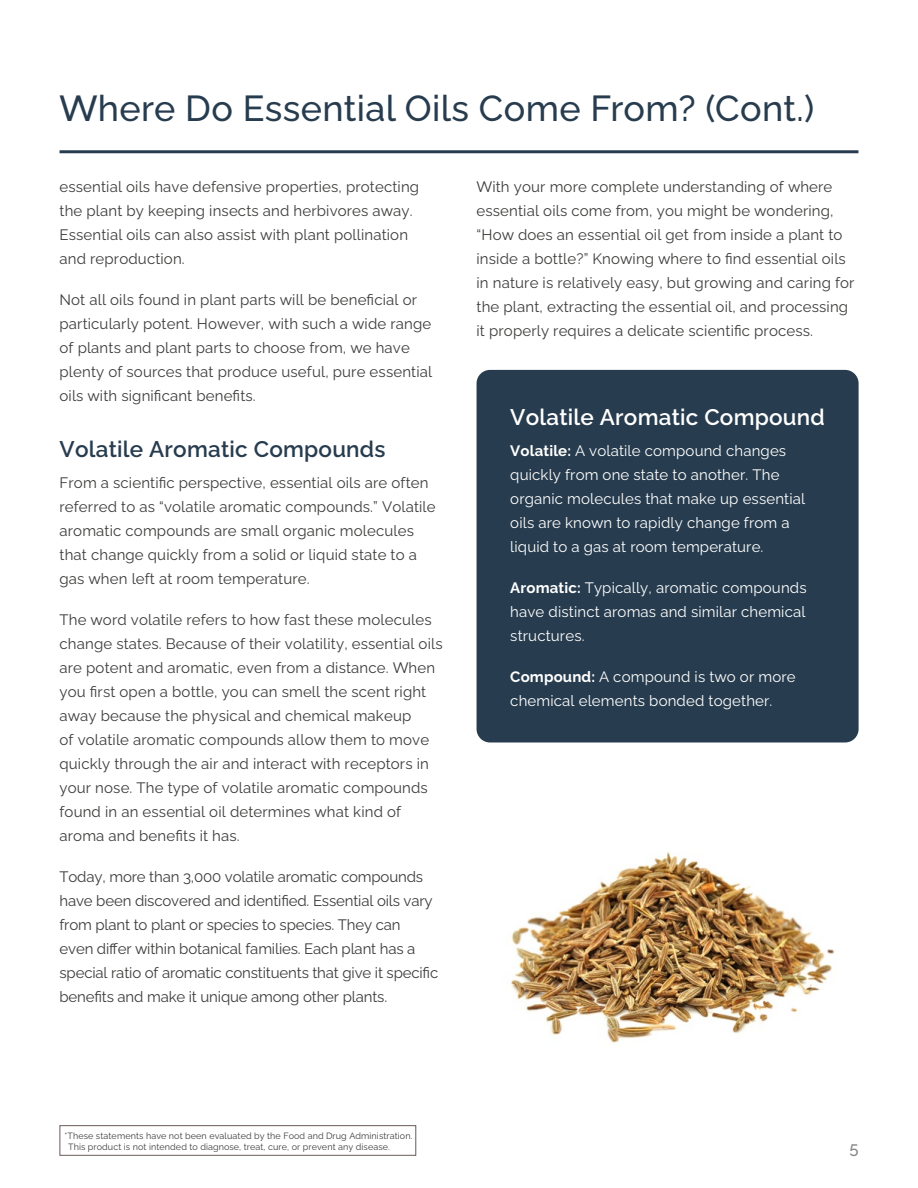
<style>
.page{position:relative;width:918px;height:1188px;background:#fff}
.page>*{position:absolute;margin:0;border:0;box-sizing:border-box;transform-origin:0 0}
.t1{font:500 36px "Ralewayd T";letter-spacing:.01em;color:#273c4e}
.t2{font:600 22.5px "Ralewayd T";letter-spacing:.01em;color:#273c4e}
.t3{font:600 22.5px "Ralewayd T";letter-spacing:.01em;color:#fff}
.t4{font:500 16.5px "Ralewayd T";color:#878585}
.t5{font:15px/24px "Ralewayd T";letter-spacing:.01em;color:#3c3c3b}
.t6{font:15px/24px "Ralewayd T";letter-spacing:.01em;color:#fff}
.t7{font:15px/24px "Ralewayd T";letter-spacing:-.01em;color:#3c3c3b}
.t8{font:9px/11.4px "Ralewayd T";letter-spacing:.01em;color:#3c3c3b}
.s1{font-weight:700}
</style>
<div class="page">
<div style="left:60px;top:1125px;width:356px;height:31px;border:1px solid #685b55"></div>
<hr style="left:60px;top:150px;width:798px;height:3px;background:#273c4e">
<div style="left:477px;top:370px;width:382px;height:372px;background:#273c4e;border-radius:14px"></div>
<img style="left:511px;top:852px;width:324px;height:191px">
<h1 class="t1" style="left:60px;top:80px;width:756px">Where Do Essential Oils Come From? (Cont.)</h1>
<p class="t5" style="left:60px;top:173px;width:361px">essential oils have defensive properties, protecting the plant by keeping insects and herbivores away.<br>Essential oils can also assist with plant pollination and reproduction.</p>
<p class="t5" style="left:60px;top:286px;width:374px">Not all oils found in plant parts will be beneficial or particularly potent. However, with such a wide range of plants and plant parts to choose from, we have plenty of sources that produce useful, pure essential oils with significant benefits.</p>
<h2 class="t2" style="left:60px;top:432px;width:328px">Volatile Aromatic Compounds</h2>
<p class="t5" style="left:60px;top:469px;width:378px">From a scientific perspective, essential oils are often referred to as “volatile aromatic compounds.” Volatile aromatic compounds are small organic molecules that change quickly from a solid or liquid state to a gas when left at room temperature.</p>
<p class="t5" style="left:60px;top:606px;width:385px">The word volatile refers to how fast these molecules change states. Because of their volatility, essential oils are potent and aromatic, even from a distance. When you first open a bottle, you can smell the scent right away because the physical and chemical makeup<br>of volatile aromatic compounds allow them to move quickly through the air and interact with receptors in your nose. The type of volatile aromatic compounds found in an essential oil determines what kind of aroma and benefits it has.</p>
<p class="t7" style="left:60px;top:863px;width:380px">Today, more than 3,000 volatile aromatic compounds have been discovered and identified. Essential oils vary from plant to plant or species to species. They can<br>even differ within botanical families. Each plant has a special ratio of aromatic constituents that give it specific benefits and make it unique among other plants.</p>
<p class="t5" style="left:477px;top:173px;width:379px">With your more complete understanding of where essential oils come from, you might be wondering, “How does an essential oil get from inside a plant to inside a bottle?” Knowing where to find essential oils in nature is relatively easy, but growing and caring for the plant, extracting the essential oil, and processing it properly requires a delicate scientific process.</p>
<h2 class="t3" style="left:510px;top:399px;width:316px">Volatile Aromatic Compound</h2>
<p class="t6" style="left:510px;top:437px;width:296px"><span class="s1">Volatile:</span> A volatile compound changes quickly from one state to another. The organic molecules that make up essential oils are known to rapidly change from a liquid to a gas at room temperature.</p>
<p class="t6" style="left:510px;top:574px;width:298px;text-align:justify"><span class="s1">Aromatic:</span> Typically, aromatic compounds have distinct aromas and similar chemical structures.</p>
<p class="t6" style="left:510px;top:663px;width:287px"><span class="s1">Compound:</span> A compound is two or more chemical elements bonded together.</p>
<p class="t8" style="left:68px;top:1129px;width:346px;text-indent:-4px">*These statements have not been evaluated by the Food and Drug Administration.<br>This product is not intended to diagnose, treat, cure, or prevent any disease.</p>
<p class="t4" style="left:849px;top:1137px;width:11px">5</p>
</div>
